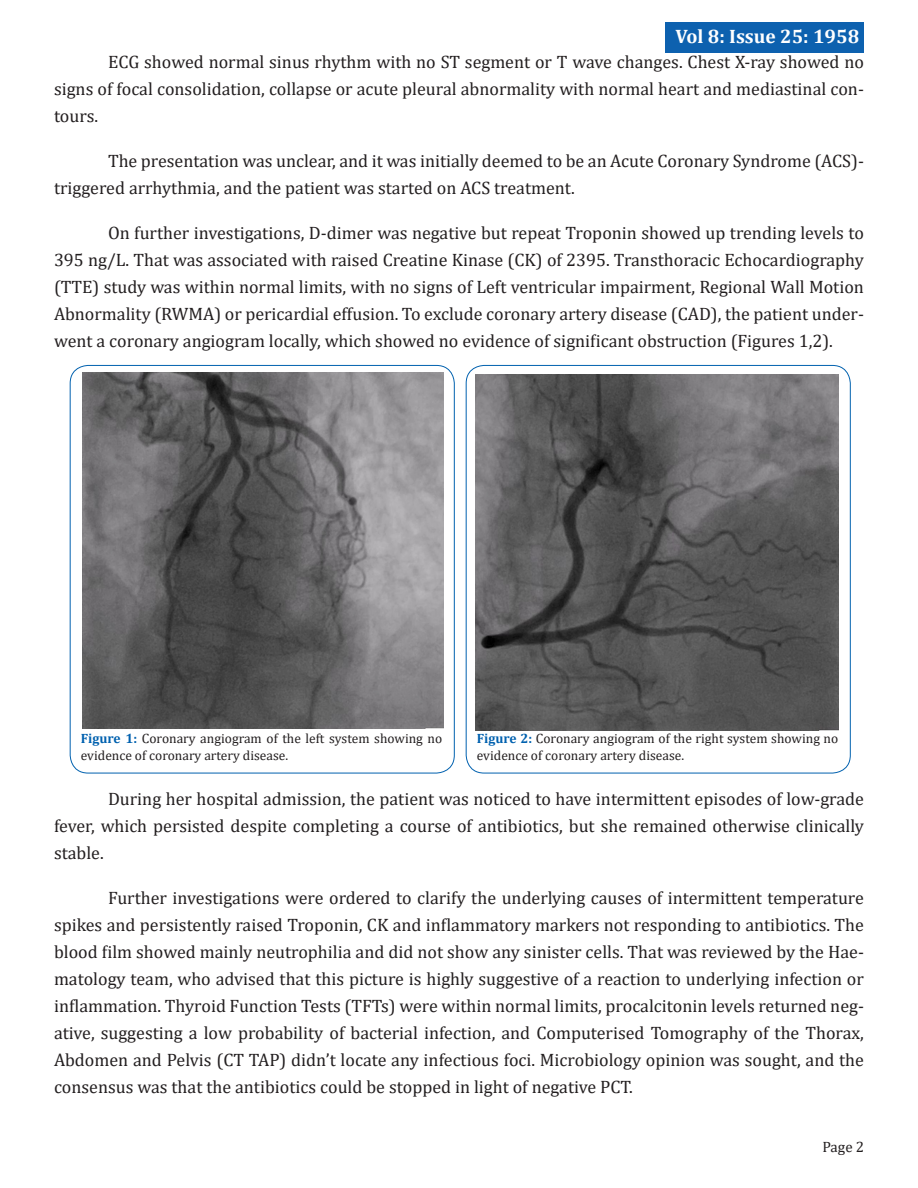
<style>
.page{position:relative;width:918px;height:1188px;background:#fff}
.page>*{position:absolute;margin:0;border:0;box-sizing:border-box;transform-origin:0 0}
.t1{font:700 19.5px "Cambria";color:#fff}
.t2{font:18px/27px "Cambria";color:#231f20;text-align:justify}
.t3{font:15px "Cambria";color:#231f20}
.t4{font:13.5px/16.5px "Cambria";color:#231f20}
.s1{font-weight:700;color:#0061af}
</style>
<div class="page">
<div style="left:666px;top:22px;width:198px;height:30px;background:#0d61af"></div>
<img style="left:82px;top:372px;width:361px;height:357px">
<img style="left:475px;top:375px;width:363px;height:355px">
<p class="t1" style="left:676px;top:22px;width:185px">Vol 8: Issue 25: 1958</p>
<p class="t2" style="left:54px;top:48px;width:812px;text-indent:54px">ECG showed normal sinus rhythm with no ST segment or T wave changes. Chest X-ray showed no signs of focal consolidation, collapse or acute pleural abnormality with normal heart and mediastinal con&shy;tours.</p>
<p class="t2" style="left:54px;top:147px;width:811px;text-indent:54px">The presentation was unclear, and it was initially deemed to be an Acute Coronary Syndrome (ACS)- triggered arrhythmia, and the patient was started on ACS treatment.</p>
<p class="t2" style="left:54px;top:219px;width:811px;text-indent:54px">On further investigations, D-dimer was negative but repeat Troponin showed up trending levels to 395 ng/L. That was associated with raised Creatine Kinase (CK) of 2395. Transthoracic Echocardiography (TTE) study was within normal limits, with no signs of Left ventricular impairment, Regional Wall Motion Abnormality (RWMA) or pericardial effusion. To exclude coronary artery disease (CAD), the patient under&shy;went a coronary angiogram locally, which showed no evidence of significant obstruction (Figures 1,2).</p>
<p class="t4" style="left:81px;top:730px;width:363px"><span class="s1">Figure 1:</span> Coronary angiogram of the left system showing no evidence of coronary artery disease.</p>
<p class="t4" style="left:477px;top:730px;width:363px"><span class="s1">Figure 2:</span> Coronary angiogram of the right system showing no evidence of coronary artery disease.</p>
<p class="t2" style="left:54px;top:785px;width:811px;text-indent:54px">During her hospital admission, the patient was noticed to have intermittent episodes of low-grade fever, which persisted despite completing a course of antibiotics, but she remained otherwise clinically stable.</p>
<p class="t2" style="left:54px;top:884px;width:812px;text-indent:54px">Further investigations were ordered to clarify the underlying causes of intermittent temperature spikes and persistently raised Troponin, CK and inflammatory markers not responding to antibiotics. The blood film showed mainly neutrophilia and did not show any sinister cells. That was reviewed by the Hae&shy;matology team, who advised that this picture is highly suggestive of a reaction to underlying infection or inflammation. Thyroid Function Tests (TFTs) were within normal limits, procalcitonin levels returned neg&shy;ative, suggesting a low probability of bacterial infection, and Computerised Tomography of the Thorax, Abdomen and Pelvis (CT TAP) didn’t locate any infectious foci. Microbiology opinion was sought, and the consensus was that the antibiotics could be stopped in light of negative PCT.</p>
<p class="t3" style="left:822px;top:1138px;width:43px">Page 2</p>
</div>
